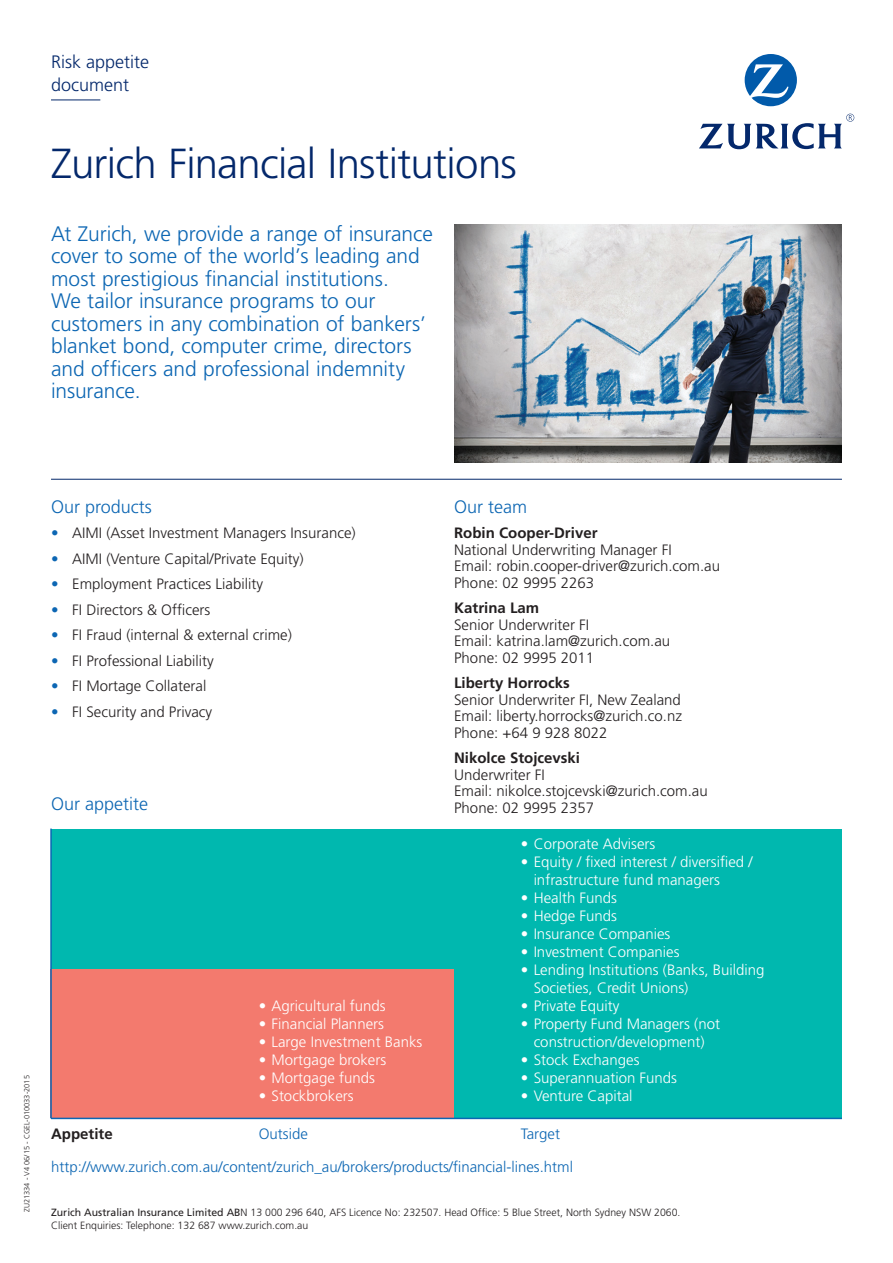
<style>
.page{position:relative;width:893px;height:1263px;background:#fff}
.page>*{position:absolute;margin:0;border:0;box-sizing:border-box;transform-origin:0 0}
.t1{font:300 42px "Frutiger";letter-spacing:-.015em;color:#04286b}
.t2{font:300 21px/22.5px "Frutiger";letter-spacing:-.005em;color:#0c66b3}
.t3{font:300 18px "Frutiger";color:#0c66b3}
.t4{font:300 18px/23.2px "Frutiger";color:#04286b}
.t5{font:300 15px/16.5px "Frutiger";color:#231f20}
.t6{font:300 15px/18px "Frutiger";color:#fff}
.t7{font:300 15px "Frutiger";color:#0c66b3}
.t8{font:700 15px "Frutiger";color:#231f20}
.t9{font:300 10.5px/13.5px "Frutiger";color:#231f20}
.t10{font:300 7.5px "Frutiger";color:#231f20}
.s1{color:#0c66b3}
.s2{font-weight:400}
</style>
<div class="page">
<div style="left:51px;top:828px;width:791px;height:290px;background:#00b8af"></div>
<div style="left:50px;top:969px;width:404px;height:149px;background:#f37a6e"></div>
<hr style="left:50px;top:828px;width:2px;height:290px;background:#0c66b3">
<hr style="left:51px;top:1118px;width:791px;height:1px;background:#0c66b3">
<hr style="left:51px;top:99px;width:49px;height:1px;background:#04286b">
<hr style="left:51px;top:479px;width:791px;height:1px;background:#04286b">
<img style="left:454px;top:224px;width:388px;height:238px">
<svg style="left:745px;top:54px;width:52px;height:52px"></svg>
<svg style="left:699px;top:114px;width:155px;height:35px"></svg>
<p class="t4" style="left:51px;top:50px;width:100px">Risk appetite document</p>
<h1 class="t1" style="left:51px;top:140px;width:467px">Zurich Financial Institutions</h1>
<p class="t2" style="left:51px;top:222px;width:383px">At Zurich, we provide a range of insurance cover to some of the world’s leading and most prestigious financial institutions.<br>We tailor insurance programs to our customers in any combination of bankers’ blanket bond, computer crime, directors and officers and professional indemnity insurance.</p>
<p class="t10" style="left:23px;top:1212px;width:138px;rotate:-90deg">ZU21334 - V4 06/15 - CGEL-010033-2015</p>
<p class="t3" style="left:51px;top:496px;width:102px">Our products</p>
<p class="t5" style="left:51px;top:525px;width:306px"><span class="s1">•</span> AIMI (Asset Investment Managers Insurance)</p>
<p class="t5" style="left:51px;top:550px;width:254px"><span class="s1">•</span> AIMI (Venture Capital/Private Equity)</p>
<p class="t5" style="left:51px;top:576px;width:214px"><span class="s1">•</span> Employment Practices Liability</p>
<p class="t5" style="left:51px;top:601px;width:161px"><span class="s1">•</span> FI Directors &amp; Officers</p>
<p class="t5" style="left:51px;top:627px;width:242px"><span class="s1">•</span> FI Fraud (internal &amp; external crime)</p>
<p class="t5" style="left:51px;top:652px;width:164px"><span class="s1">•</span> FI Professional Liability</p>
<p class="t5" style="left:51px;top:678px;width:157px"><span class="s1">•</span> FI Mortage Collateral</p>
<p class="t5" style="left:51px;top:703px;width:163px"><span class="s1">•</span> FI Security and Privacy</p>
<p class="t3" style="left:51px;top:793px;width:99px">Our appetite</p>
<p class="t6" style="left:259px;top:997px;width:128px">• Agricultural funds</p>
<p class="t6" style="left:259px;top:1015px;width:127px">• Financial Planners</p>
<p class="t6" style="left:259px;top:1033px;width:165px">• Large Investment Banks</p>
<p class="t6" style="left:259px;top:1051px;width:129px">• Mortgage brokers</p>
<p class="t6" style="left:259px;top:1069px;width:118px">• Mortgage funds</p>
<p class="t6" style="left:259px;top:1087px;width:96px">• Stockbrokers</p>
<p class="t3" style="left:454px;top:496px;width:74px">Our team</p>
<p class="t8" style="left:454px;top:524px;width:145px">Robin Cooper-Driver</p>
<p class="t5" style="left:454px;top:541px;width:267px">National Underwriting Manager FI<br>Email: robin.cooper-driver@zurich.com.au<br>Phone: 02 9995 2263</p>
<p class="t8" style="left:454px;top:599px;width:87px">Katrina Lam</p>
<p class="t5" style="left:454px;top:616px;width:218px">Senior Underwriter FI<br>Email: katrina.lam@zurich.com.au<br>Phone: 02 9995 2011</p>
<p class="t8" style="left:454px;top:674px;width:117px">Liberty Horrocks</p>
<p class="t5" style="left:454px;top:691px;width:229px;text-align:justify">Senior Underwriter FI, New Zealand Email: liberty.horrocks@zurich.co.nz Phone: +64 9 928 8022</p>
<p class="t8" style="left:454px;top:749px;width:127px">Nikolce Stojcevski</p>
<p class="t5" style="left:454px;top:766px;width:255px">Underwriter FI<br>Email: nikolce.stojcevski@zurich.com.au<br>Phone: 02 9995 2357</p>
<p class="t6" style="left:521px;top:835px;width:136px">• Corporate Advisers</p>
<p class="t6" style="left:534px;top:853px;width:220px;text-indent:-13px">• Equity / fixed interest / diversified / infrastructure fund managers</p>
<p class="t6" style="left:521px;top:889px;width:98px">• Health Funds</p>
<p class="t6" style="left:521px;top:907px;width:98px">• Hedge Funds</p>
<p class="t6" style="left:521px;top:925px;width:151px">• Insurance Companies</p>
<p class="t6" style="left:521px;top:943px;width:160px">• Investment Companies</p>
<p class="t6" style="left:534px;top:961px;width:232px;text-indent:-13px">• Lending Institutions (Banks, Building<br>Societies, Credit Unions)</p>
<p class="t6" style="left:521px;top:997px;width:100px">• Private Equity</p>
<p class="t6" style="left:521px;top:1015px;width:201px;text-align:center">• Property Fund Managers (not construction/development)</p>
<p class="t6" style="left:521px;top:1051px;width:120px">• Stock Exchanges</p>
<p class="t6" style="left:521px;top:1069px;width:158px">• Superannuation Funds</p>
<p class="t6" style="left:521px;top:1087px;width:113px">• Venture Capital</p>
<p class="t8" style="left:51px;top:1124px;width:63px">Appetite</p>
<p class="t7" style="left:259px;top:1125px;width:51px">Outside</p>
<p class="t7" style="left:521px;top:1125px;width:41px">Target</p>
<p class="t7" style="left:51px;top:1158px;width:524px">http://www.zurich.com.au/content/zurich_au/brokers/products/financial-lines.html</p>
<p class="t9" style="left:51px;top:1205px;width:631px"><span class="s2">Zurich Australian Insurance Limited AB</span>N 13 000 296 640, AFS Licence No: 232507. Head Office: 5 Blue Street, North Sydney NSW 2060.<br>Client Enquiries: Telephone: 132 687 www.zurich.com.au</p>
</div>
